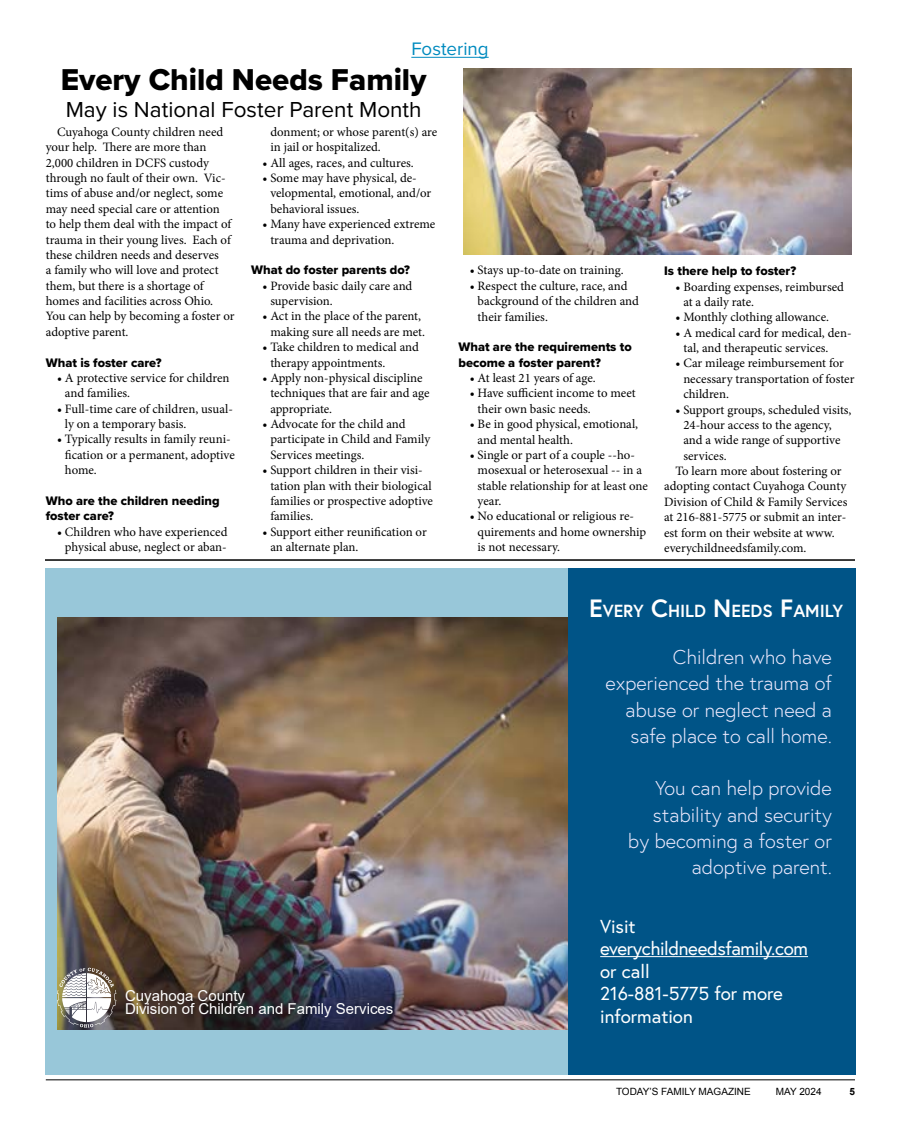
<style>
.page{position:relative;width:900px;height:1125px;background:#fff}
.page>*{position:absolute;margin:0;border:0;box-sizing:border-box;transform-origin:0 0}
.t1{font:31.25px "Proxima Nova Extrabld";color:#000}
.t2{font:22.5px "Proxima Nova";color:#000}
.t3{font:300 20px/26.2px "Europa";color:#f0ebff;text-align:right}
.t4{font:18.75px/22.5px "Europa";letter-spacing:-.005em;color:#fff}
.t5{font:18.75px "Proxima Nova";color:#008bbf}
.t6{font:700 17.5px "Europa";color:#fff}
.t7{font:15px/13.8px "Arial";color:#fff}
.t8{font:12.75px/15.4px "Minion Pro";color:#000}
.t9{font:12.75px/15.4px "Proxima Nova Extrabld";color:#000}
.t10{font:10px "Arial";color:#000}
.t11{font:700 10px "Arial";color:#000}
.s1{font-size:25px}
</style>
<div class="page">
<hr style="left:46px;top:1080px;width:809px;height:1px;background:#000">
<img style="left:464px;top:68px;width:387px;height:186px">
<div style="left:469px;top:568px;width:387px;height:507px;background:#005487"></div>
<div style="left:46px;top:568px;width:522px;height:507px;background:#98c7d9"></div>
<img style="left:57px;top:617px;width:511px;height:412px">
<hr style="left:600px;top:956px;width:208px;height:1px;background:#fff">
<svg style="left:57px;top:968px;width:59px;height:60px;background:#aca8a0"></svg>
<hr style="left:45px;top:560px;width:810px;height:1px;background:#000">
<hr style="left:411px;top:57px;width:78px;height:1px;background:#008bbf">
<h3 class="t5" style="left:411px;top:35px;width:79px">Fostering</h3>
<h1 class="t1" style="left:61px;top:56px;width:367px">Every Child Needs Family</h1>
<h2 class="t2" style="left:66px;top:92px;width:357px">May is National Foster Parent Month</h2>
<p class="t8" style="left:46px;top:124px;width:190px;text-indent:11px">Cuyahoga County children need your help. There are more than<br>2,000 children in DCFS custody through no fault of their own. Vic&shy;tims of abuse and/or neglect, some may need special care or attention<br>to help them deal with the impact of trauma in their young lives. Each of these children needs and deserves<br>a family who will love and protect them, but there is a shortage of homes and facilities across Ohio.<br>You can help by becoming a foster or adoptive parent.</p>
<p class="t9" style="left:46px;top:354px;width:117px">What is foster care?</p>
<p class="t8" style="left:65px;top:370px;width:166px;text-indent:-8px">• A protective service for children and families.</p>
<p class="t8" style="left:65px;top:401px;width:169px;text-indent:-8px">• Full-time care of children, usual&shy;ly on a temporary basis.</p>
<p class="t8" style="left:65px;top:432px;width:171px;text-indent:-8px">• Typically results in family reuni&shy;fication or a permanent, adoptive home.</p>
<p class="t9" style="left:46px;top:493px;width:175px">Who are the children needing foster care?</p>
<p class="t8" style="left:57px;top:524px;width:172px;text-align:center">• Children who have experienced physical abuse, neglect or aban-</p>
<p class="t8" style="left:270px;top:124px;width:168px">donment; or whose parent(s) are in jail or hospitalized.</p>
<p class="t8" style="left:262px;top:155px;width:153px">• All ages, races, and cultures.</p>
<p class="t8" style="left:270px;top:170px;width:163px;text-indent:-8px">• Some may have physical, de&shy;velopmental, emotional, and/or behavioral issues.</p>
<p class="t8" style="left:270px;top:217px;width:167px;text-indent:-8px">• Many have experienced extreme trauma and deprivation.</p>
<p class="t9" style="left:251px;top:262px;width:160px">What do foster parents do?</p>
<p class="t8" style="left:270px;top:278px;width:144px;text-indent:-8px">• Provide basic daily care and supervision.</p>
<p class="t8" style="left:270px;top:309px;width:156px;text-indent:-8px">• Act in the place of the parent, making sure all needs are met.</p>
<p class="t8" style="left:270px;top:340px;width:150px;text-indent:-8px">• Take children to medical and therapy appointments.</p>
<p class="t8" style="left:270px;top:370px;width:161px;text-indent:-8px">• Apply non-physical discipline techniques that are fair and age appropriate.</p>
<p class="t8" style="left:270px;top:416px;width:161px;text-indent:-8px">• Advocate for the child and participate in Child and Family<br>Services meetings.</p>
<p class="t8" style="left:270px;top:463px;width:164px;text-indent:-8px">• Support children in their visi&shy;tation plan with their biological families or prospective adoptive families.</p>
<p class="t8" style="left:270px;top:524px;width:158px;text-indent:-8px">• Support either reunification or an alternate plan.</p>
<p class="t7" style="left:125px;top:988px;width:270px">Cuyahoga County<br>Division of Children and Family Services</p>
<p class="t8" style="left:470px;top:263px;width:156px">• Stays up-to-date on training.</p>
<p class="t8" style="left:478px;top:278px;width:163px;text-indent:-8px">• Respect the culture, race, and background of the children and their families.</p>
<p class="t9" style="left:458px;top:339px;width:175px">What are the requirements to become a foster parent?</p>
<p class="t8" style="left:470px;top:370px;width:127px">• At least 21 years of age.</p>
<p class="t8" style="left:478px;top:386px;width:160px;text-indent:-8px">• Have sufficient income to meet their own basic needs.</p>
<p class="t8" style="left:478px;top:416px;width:162px;text-indent:-8px">• Be in good physical, emotional, and mental health.</p>
<p class="t8" style="left:478px;top:447px;width:172px;text-indent:-8px">• Single or part of a couple --ho&shy;mosexual or heterosexual -- in a stable relationship for at least one year.</p>
<p class="t8" style="left:478px;top:509px;width:170px;text-indent:-8px">• No educational or religious re&shy;quirements and home ownership is not necessary.</p>
<p class="t9" style="left:664px;top:263px;width:134px">Is there help to foster?</p>
<p class="t8" style="left:683px;top:279px;width:162px;text-indent:-8px">• Boarding expenses, reimbursed at a daily rate.</p>
<p class="t8" style="left:675px;top:310px;width:155px">• Monthly clothing allowance.</p>
<p class="t8" style="left:683px;top:325px;width:170px;text-indent:-8px">• A medical card for medical, den&shy;tal, and therapeutic services.</p>
<p class="t8" style="left:683px;top:356px;width:173px;text-indent:-8px">• Car mileage reimbursement for necessary transportation of foster children.</p>
<p class="t8" style="left:675px;top:402px;width:178px">• Support groups, scheduled visits,</p>
<p class="t8" style="left:683px;top:417px;width:150px">24-hour access to the agency,</p>
<p class="t8" style="left:683px;top:433px;width:159px">and a wide range of supportive</p>
<p class="t8" style="left:683px;top:448px;width:45px">services.</p>
<p class="t8" style="left:675px;top:463px;width:168px">To learn more about fostering or</p>
<p class="t8" style="left:664px;top:479px;width:184px">adopting contact Cuyahoga County</p>
<p class="t8" style="left:664px;top:494px;width:185px">Division of Child &amp; Family Services</p>
<p class="t8" style="left:664px;top:510px;width:184px">at 216-881-5775 or submit an inter-</p>
<p class="t8" style="left:664px;top:525px;width:172px">est form on their website at www.</p>
<p class="t8" style="left:664px;top:540px;width:144px">everychildneedsfamily.com.</p>
<h3 class="t6" style="left:589px;top:599px;width:256px"><span class="s1">E</span>VERY <span class="s1">C</span>HILD <span class="s1">N</span>EEDS <span class="s1">F</span>AMILY</h3>
<h3 class="t3" style="left:605px;top:644px;width:228px">Children who have experienced the trauma of abuse or neglect need a safe place to call home.</h3>
<h3 class="t3" style="left:628px;top:775px;width:205px">You can help provide stability and security by becoming a foster or adoptive parent.</h3>
<h3 class="t4" style="left:600px;top:915px;width:209px">Visit everychildneedsfamily.com or call<br>216-881-5775 for more information</h3>
<p class="t10" style="left:616px;top:1085px;width:136px">TODAY’S FAMILY MAGAZINE</p>
<p class="t10" style="left:776px;top:1085px;width:47px">MAY 2024</p>
<p class="t11" style="left:849px;top:1085px;width:7px">5</p>
</div>
